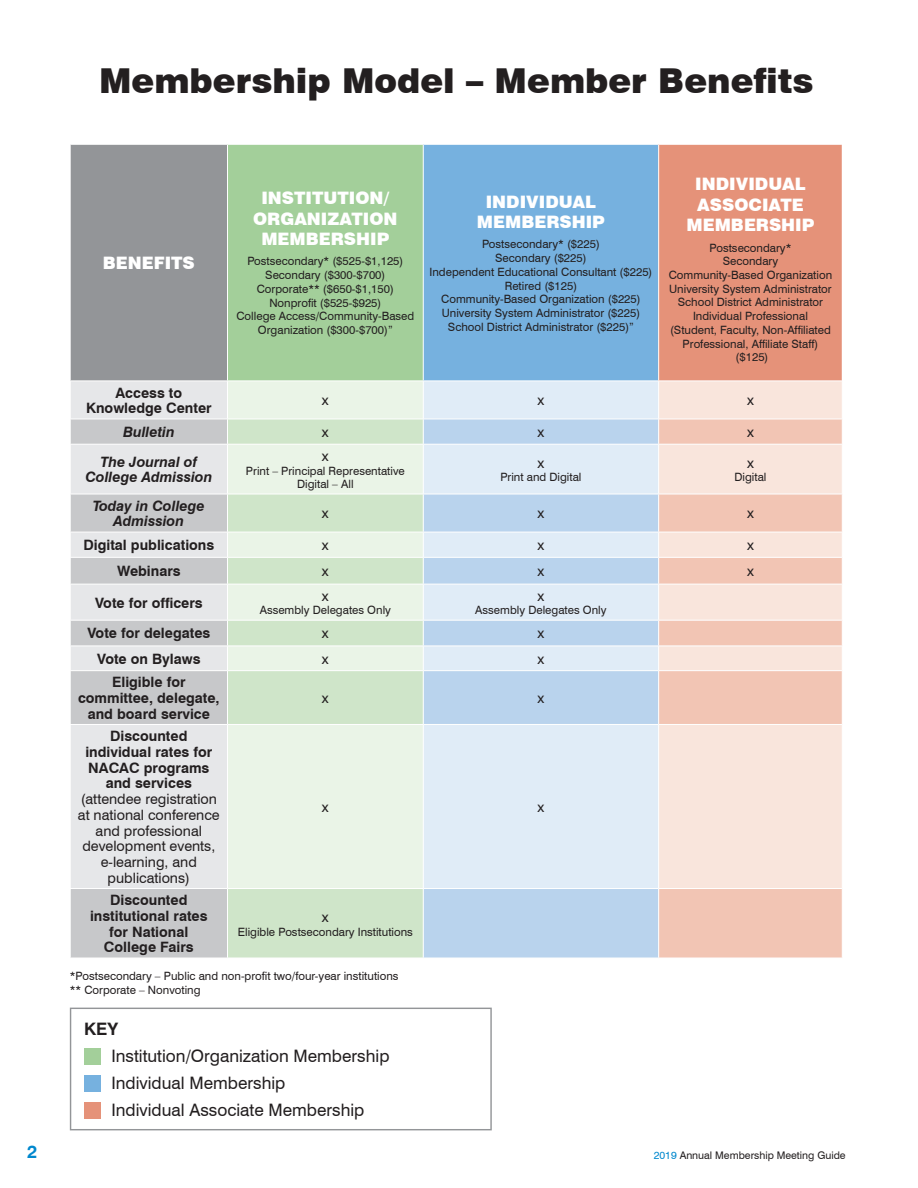
<style>
.page{position:relative;width:918px;height:1188px;background:#fff}
.page>*{position:absolute;margin:0;border:0;box-sizing:border-box;transform-origin:0 0}
.t1{font:900 34.35px "Swiss 721 BT";color:#231f20}
.t2{font:700 18px "Swiss 721 BT";color:#0088ce}
.t3{font:900 17.1px/20.5px "Swiss 721 BT";color:#fff;text-align:center}
.t4{font:17.1px/27px "Swiss 721 BT";color:#231f20}
.t5{font:700 14.25px/15.8px "Swiss 721 BT";color:#231f20;text-align:center}
.t6{font:14.25px/15.8px "Swiss 721 BT";color:#231f20;text-align:center}
.t7{font:italic 700 14.25px/15.8px "Swiss 721 BT";color:#231f20;text-align:center}
.t8{font:11.4px/13.8px "Swiss 721 BT";color:#231f20;text-align:center}
.t9{font:10.5px "Swiss 721 BT";color:#231f20}
.s1{font-weight:700}
.s2{color:#0088ce}
</style>
<div class="page">
<div style="left:70px;top:144px;width:157px;height:237px;background:#939598"></div>
<div style="left:227px;top:144px;width:196px;height:237px;background:#a3cf9a"></div>
<div style="left:423px;top:144px;width:236px;height:237px;background:#76b1df"></div>
<div style="left:659px;top:144px;width:183px;height:237px;background:#e59279"></div>
<div style="left:71px;top:382px;width:156px;height:37px;background:#e6e7e9"></div>
<div style="left:228px;top:382px;width:195px;height:37px;background:#eaf4e7"></div>
<div style="left:424px;top:382px;width:234px;height:37px;background:#e0ecf7"></div>
<div style="left:659px;top:382px;width:183px;height:37px;background:#f9e5dc"></div>
<svg style="left:71px;top:420px;width:156px;height:538px;fill:#e6e7e9"></svg>
<svg style="left:228px;top:420px;width:195px;height:538px;fill:#eaf4e7"></svg>
<svg style="left:424px;top:420px;width:234px;height:538px;fill:#e0ecf7"></svg>
<svg style="left:659px;top:420px;width:183px;height:538px;fill:#f9e5dc"></svg>
<hr style="left:70px;top:144px;width:157px;height:1px;background:#fff">
<hr style="left:70px;top:145px;width:1px;height:236px;background:#fff">
<hr style="left:227px;top:144px;width:196px;height:1px;background:#fff">
<hr style="left:227px;top:145px;width:1px;height:236px;background:#fff">
<hr style="left:423px;top:144px;width:236px;height:1px;background:#fff">
<hr style="left:423px;top:145px;width:1px;height:236px;background:#fff">
<hr style="left:659px;top:144px;width:184px;height:1px;background:#fff">
<hr style="left:658px;top:145px;width:1px;height:236px;background:#fff">
<svg style="left:70px;top:419px;width:1px;height:25px"></svg>
<svg style="left:423px;top:419px;width:1px;height:25px"></svg>
<hr style="left:70px;top:444px;width:157px;height:1px;background:#fff">
<hr style="left:227px;top:444px;width:196px;height:1px;background:#fff">
<hr style="left:423px;top:444px;width:236px;height:1px;background:#fff">
<hr style="left:659px;top:444px;width:184px;height:1px;background:#fff">
<hr style="left:70px;top:494px;width:157px;height:1px;background:#fff">
<hr style="left:227px;top:494px;width:196px;height:1px;background:#fff">
<hr style="left:423px;top:494px;width:236px;height:1px;background:#fff">
<hr style="left:659px;top:494px;width:184px;height:1px;background:#fff">
<hr style="left:70px;top:532px;width:157px;height:1px;background:#fff">
<hr style="left:227px;top:532px;width:196px;height:1px;background:#fff">
<hr style="left:423px;top:532px;width:236px;height:1px;background:#fff">
<hr style="left:659px;top:532px;width:184px;height:1px;background:#fff">
<hr style="left:70px;top:557px;width:157px;height:1px;background:#fff">
<svg style="left:70px;top:558px;width:1px;height:26px"></svg>
<hr style="left:227px;top:557px;width:196px;height:1px;background:#fff">
<hr style="left:423px;top:557px;width:236px;height:1px;background:#fff">
<svg style="left:423px;top:557px;width:1px;height:27px"></svg>
<hr style="left:659px;top:557px;width:184px;height:1px;background:#fff">
<hr style="left:70px;top:584px;width:157px;height:1px;background:#fff">
<hr style="left:227px;top:584px;width:196px;height:1px;background:#fff">
<hr style="left:423px;top:584px;width:236px;height:1px;background:#fff">
<hr style="left:659px;top:584px;width:184px;height:1px;background:#fff">
<hr style="left:70px;top:620px;width:157px;height:1px;background:#fff">
<hr style="left:227px;top:620px;width:196px;height:1px;background:#fff">
<hr style="left:423px;top:620px;width:236px;height:1px;background:#fff">
<hr style="left:659px;top:620px;width:184px;height:1px;background:#fff">
<hr style="left:70px;top:646px;width:157px;height:1px;background:#fff">
<svg style="left:70px;top:621px;width:1px;height:25px"></svg>
<hr style="left:227px;top:646px;width:196px;height:1px;background:#fff">
<hr style="left:423px;top:646px;width:236px;height:1px;background:#fff">
<svg style="left:423px;top:621px;width:1px;height:25px"></svg>
<hr style="left:659px;top:646px;width:184px;height:1px;background:#fff">
<hr style="left:70px;top:670px;width:157px;height:1px;background:#fff">
<hr style="left:227px;top:670px;width:196px;height:1px;background:#fff">
<hr style="left:423px;top:670px;width:236px;height:1px;background:#fff">
<hr style="left:659px;top:670px;width:184px;height:1px;background:#fff">
<hr style="left:70px;top:724px;width:157px;height:1px;background:#fff">
<hr style="left:227px;top:724px;width:196px;height:1px;background:#fff">
<hr style="left:423px;top:724px;width:236px;height:1px;background:#fff">
<hr style="left:659px;top:724px;width:184px;height:1px;background:#fff">
<hr style="left:70px;top:888px;width:157px;height:1px;background:#fff">
<hr style="left:227px;top:888px;width:196px;height:1px;background:#fff">
<hr style="left:423px;top:888px;width:236px;height:1px;background:#fff">
<hr style="left:659px;top:888px;width:184px;height:1px;background:#fff">
<div style="left:84px;top:1048px;width:17px;height:17px;background:#a3cf9a"></div>
<div style="left:84px;top:1075px;width:17px;height:17px;background:#76b1df"></div>
<div style="left:84px;top:1102px;width:17px;height:17px;background:#e59279"></div>
<div style="left:70px;top:1008px;width:422px;height:122px;border:1px solid #939598"></div>
<p class="t1" style="left:99px;top:60px;width:716px">Membership Model – Member Benefits</p>
<p class="t3" style="left:103px;top:253px;width:93px">BENEFITS</p>
<p class="t3" style="left:253px;top:188px;width:146px">INSTITUTION/<br>ORGANIZATION<br>MEMBERSHIP</p>
<p class="t8" style="left:236px;top:254px;width:179px">Postsecondary* ($525-$1,125)<br>Secondary ($300-$700)<br>Corporate** ($650-$1,150)<br>Nonprofit ($525-$925)<br>College Access/Community-Based<br>Organization ($300-$700)”</p>
<p class="t3" style="left:477px;top:191px;width:129px">INDIVIDUAL<br>MEMBERSHIP</p>
<p class="t8" style="left:429px;top:237px;width:224px">Postsecondary* ($225)<br>Secondary ($225)<br>Independent Educational Consultant ($225)<br>Retired ($125)<br>Community-Based Organization ($225)<br>University System Administrator ($225)<br>School District Administrator ($225)”</p>
<p class="t3" style="left:687px;top:174px;width:129px">INDIVIDUAL<br>ASSOCIATE<br>MEMBERSHIP</p>
<p class="t8" style="left:669px;top:240px;width:165px">Postsecondary*<br>Secondary<br>Community-Based Organization<br>University System Administrator<br>School District Administrator<br>Individual Professional (Student, Faculty, Non-Affiliated<br>Professional, Affiliate Staff) ($125)</p>
<p class="t5" style="left:86px;top:384px;width:127px">Access to<br>Knowledge Center</p>
<p class="t6" style="left:322px;top:392px;width:8px">x</p>
<p class="t6" style="left:538px;top:392px;width:8px">x</p>
<p class="t6" style="left:747px;top:392px;width:8px">x</p>
<p class="t7" style="left:123px;top:424px;width:53px">Bulletin</p>
<p class="t6" style="left:322px;top:424px;width:8px">x</p>
<p class="t6" style="left:538px;top:424px;width:8px">x</p>
<p class="t6" style="left:747px;top:424px;width:8px">x</p>
<p class="t7" style="left:85px;top:454px;width:128px">The Journal of<br>College Admission</p>
<p class="t6" style="left:322px;top:448px;width:8px">x</p>
<p class="t6" style="left:538px;top:455px;width:8px">x</p>
<p class="t8" style="left:500px;top:470px;width:83px">Print and Digital</p>
<p class="t6" style="left:747px;top:455px;width:8px">x</p>
<p class="t8" style="left:734px;top:470px;width:34px">Digital</p>
<p class="t8" style="left:246px;top:464px;width:160px">Print – Principal Representative<br>Digital – All</p>
<p class="t7" style="left:93px;top:498px;width:114px">Today in College<br>Admission</p>
<p class="t6" style="left:322px;top:505px;width:8px">x</p>
<p class="t6" style="left:538px;top:505px;width:8px">x</p>
<p class="t6" style="left:747px;top:505px;width:8px">x</p>
<p class="t5" style="left:83px;top:537px;width:132px">Digital publications</p>
<p class="t6" style="left:322px;top:537px;width:8px">x</p>
<p class="t6" style="left:538px;top:537px;width:8px">x</p>
<p class="t6" style="left:747px;top:537px;width:8px">x</p>
<p class="t5" style="left:117px;top:563px;width:65px">Webinars</p>
<p class="t6" style="left:322px;top:563px;width:8px">x</p>
<p class="t6" style="left:538px;top:563px;width:8px">x</p>
<p class="t6" style="left:747px;top:563px;width:8px">x</p>
<p class="t5" style="left:95px;top:595px;width:109px">Vote for officers</p>
<p class="t6" style="left:322px;top:588px;width:8px">x</p>
<p class="t8" style="left:260px;top:603px;width:133px">Assembly Delegates Only</p>
<p class="t6" style="left:538px;top:588px;width:8px">x</p>
<p class="t8" style="left:475px;top:603px;width:133px">Assembly Delegates Only</p>
<p class="t5" style="left:87px;top:625px;width:125px">Vote for delegates</p>
<p class="t6" style="left:322px;top:625px;width:8px">x</p>
<p class="t6" style="left:538px;top:625px;width:8px">x</p>
<p class="t5" style="left:97px;top:651px;width:105px">Vote on Bylaws</p>
<p class="t6" style="left:322px;top:651px;width:8px">x</p>
<p class="t6" style="left:538px;top:651px;width:8px">x</p>
<p class="t5" style="left:78px;top:674px;width:143px">Eligible for committee, delegate, and board service</p>
<p class="t6" style="left:322px;top:690px;width:8px">x</p>
<p class="t6" style="left:538px;top:690px;width:8px">x</p>
<p class="t6" style="left:78px;top:728px;width:143px"><span class="s1">Discounted individual rates for<br>NACAC programs and services </span>(attendee registration at national conference and professional development events, e-learning, and publications)</p>
<p class="t6" style="left:322px;top:799px;width:8px">x</p>
<p class="t6" style="left:538px;top:799px;width:8px">x</p>
<p class="t5" style="left:90px;top:892px;width:119px">Discounted institutional rates for National<br>College Fairs</p>
<p class="t6" style="left:322px;top:909px;width:8px">x</p>
<p class="t8" style="left:238px;top:925px;width:177px">Eligible Postsecondary Institutions</p>
<p class="t8" style="left:70px;top:969px;width:330px;text-align:left">*Postsecondary – Public and non-profit two/four-year institutions ** Corporate – Nonvoting</p>
<p class="t4" style="left:111px;top:1015px;width:280px;text-indent:-27px"><span class="s1">KEY<br></span>Institution/Organization Membership<br>Individual Membership<br>Individual Associate Membership</p>
<h2 class="t2" style="left:27px;top:1141px;width:12px">2</h2>
<p class="t9" style="left:654px;top:1149px;width:193px"><span class="s2">2019</span> Annual Membership Meeting Guide</p>
</div>
